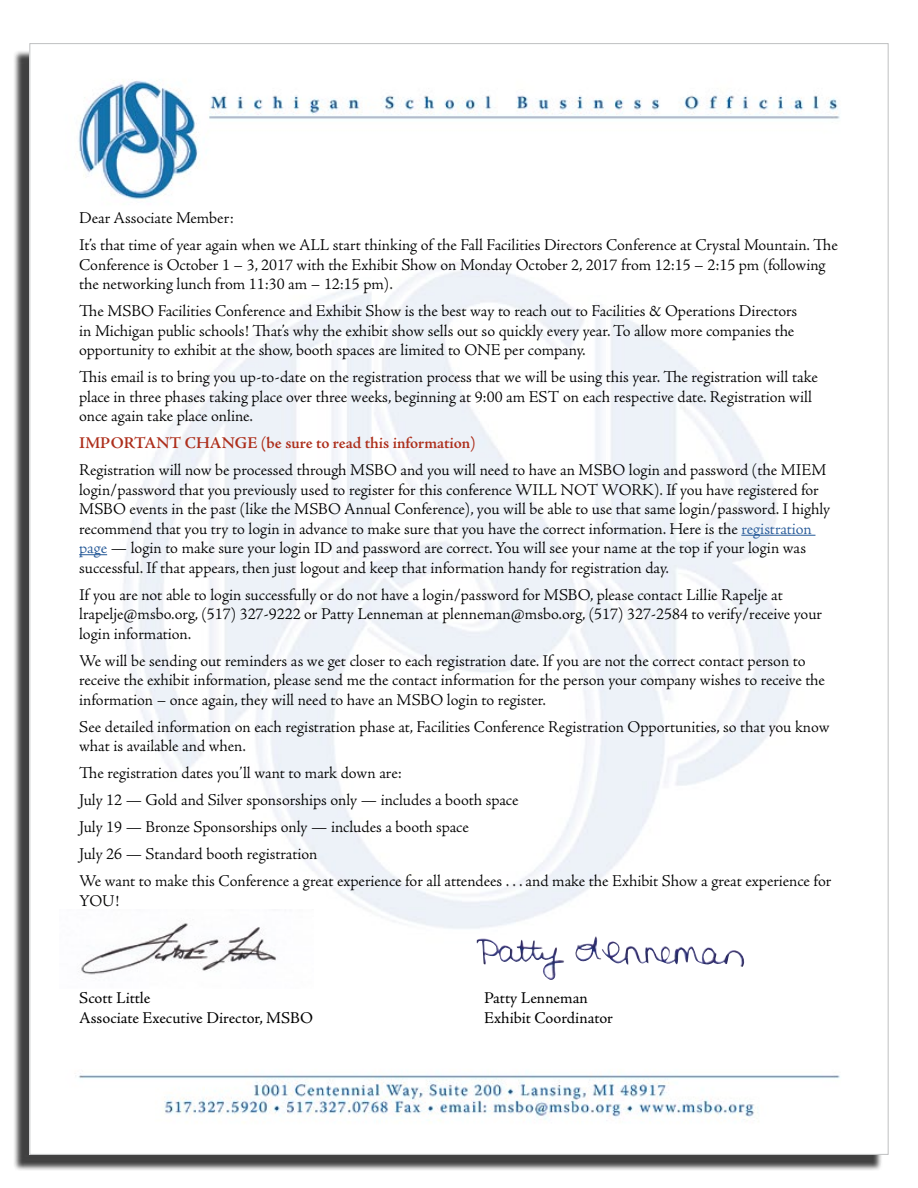
<style>
.page{position:relative;width:918px;height:1188px;background:#fff}
.page>*{position:absolute;margin:0;border:0;box-sizing:border-box;transform-origin:0 0}
.t1{font:300 16.5px/19.5px "Adobe Jenson Pro";letter-spacing:-.005em;color:#000}
.t2{font:16.5px "Adobe Jenson Pro";letter-spacing:-.005em;color:#000}
.t3{font:600 16.5px "Adobe Jenson Pro";color:#ad2e1b}
.s1{color:#245897}
</style>
<div class="page">
<div style="left:13px;top:49px;width:869px;height:1122px;background:#000;opacity:.75"></div>
<img style="left:31px;top:49px;width:851px;height:1104px">
<hr style="left:741px;top:535px;width:74px;height:1px;background:#245897">
<svg style="left:79px;top:554px;width:28px;height:1px"></svg>
<img style="left:60px;top:909px;width:254px;height:79px">
<img style="left:477px;top:936px;width:169px;height:44px">
<p class="t1" style="left:79px;top:205px;width:760px;line-height:27px">Dear Associate Member:<br>It’s that time of year again when we ALL start thinking of the Fall Facilities Directors Conference at Crystal Mountain. The</p>
<p class="t1" style="left:79px;top:255px;width:748px">Conference is October 1 – 3, 2017 with the Exhibit Show on Monday October 2, 2017 from 12:15 – 2:15 pm (following the networking lunch from 11:30 am – 12:15 pm).</p>
<p class="t1" style="left:79px;top:301px;width:720px">The MSBO Facilities Conference and Exhibit Show is the best way to reach out to Facilities &amp; Operations Directors in Michigan public schools! That’s why the exhibit show sells out so quickly every year. To allow more companies the opportunity to exhibit at the show, booth spaces are limited to ONE per company.</p>
<p class="t1" style="left:79px;top:367px;width:740px">This email is to bring you up-to-date on the registration process that we will be using this year. The registration will take place in three phases taking place over three weeks, beginning at 9:00 am EST on each respective date. Registration will once again take place online.</p>
<p class="t3" style="left:79px;top:434px;width:398px">IMPORTANT CHANGE (be sure to read this information)</p>
<p class="t1" style="left:79px;top:460px;width:752px">Registration will now be processed through MSBO and you will need to have an MSBO login and password (the MIEM login/password that you previously used to register for this conference WILL NOT WORK). If you have registered for MSBO events in the past (like the MSBO Annual Conference), you will be able to use that same login/password. I highly recommend that you try to login in advance to make sure that you have the correct information. Here is the <span class="s1">registration page</span> — login to make sure your login ID and password are correct. You will see your name at the top if your login was successful. If that appears, then just logout and keep that information handy for registration day.</p>
<p class="t1" style="left:79px;top:585px;width:745px">If you are not able to login successfully or do not have a login/password for MSBO, please contact Lillie Rapelje at lrapelje@msbo.org, (517) 327-9222 or Patty Lenneman at plenneman@msbo.org, (517) 327-2584 to verify/receive your login information.</p>
<p class="t1" style="left:79px;top:651px;width:747px">We will be sending out reminders as we get closer to each registration date. If you are not the correct contact person to receive the exhibit information, please send me the contact information for the person your company wishes to receive the information – once again, they will need to have an MSBO login to register.</p>
<p class="t1" style="left:79px;top:717px;width:752px">See detailed information on each registration phase at, Facilities Conference Registration Opportunities, so that you know what is available and when.</p>
<p class="t1" style="left:79px;top:760px;width:754px;line-height:27px">The registration dates you’ll want to mark down are:<br>July 12 — Gold and Silver sponsorships only — includes a booth space<br>July 19 — Bronze Sponsorships only — includes a booth space<br>July 26 — Standard booth registration<br>We want to make this Conference a great experience for all attendees . . . and make the Exhibit Show a great experience for</p>
<p class="t1" style="left:79px;top:891px;width:41px">YOU!</p>
<p class="t2" style="left:79px;top:989px;width:73px">Scott Little</p>
<p class="t2" style="left:484px;top:989px;width:105px">Patty Lenneman</p>
<p class="t2" style="left:79px;top:1008px;width:235px">Associate Executive Director, MSBO</p>
<p class="t2" style="left:484px;top:1008px;width:130px">Exhibit Coordinator</p>
</div>
